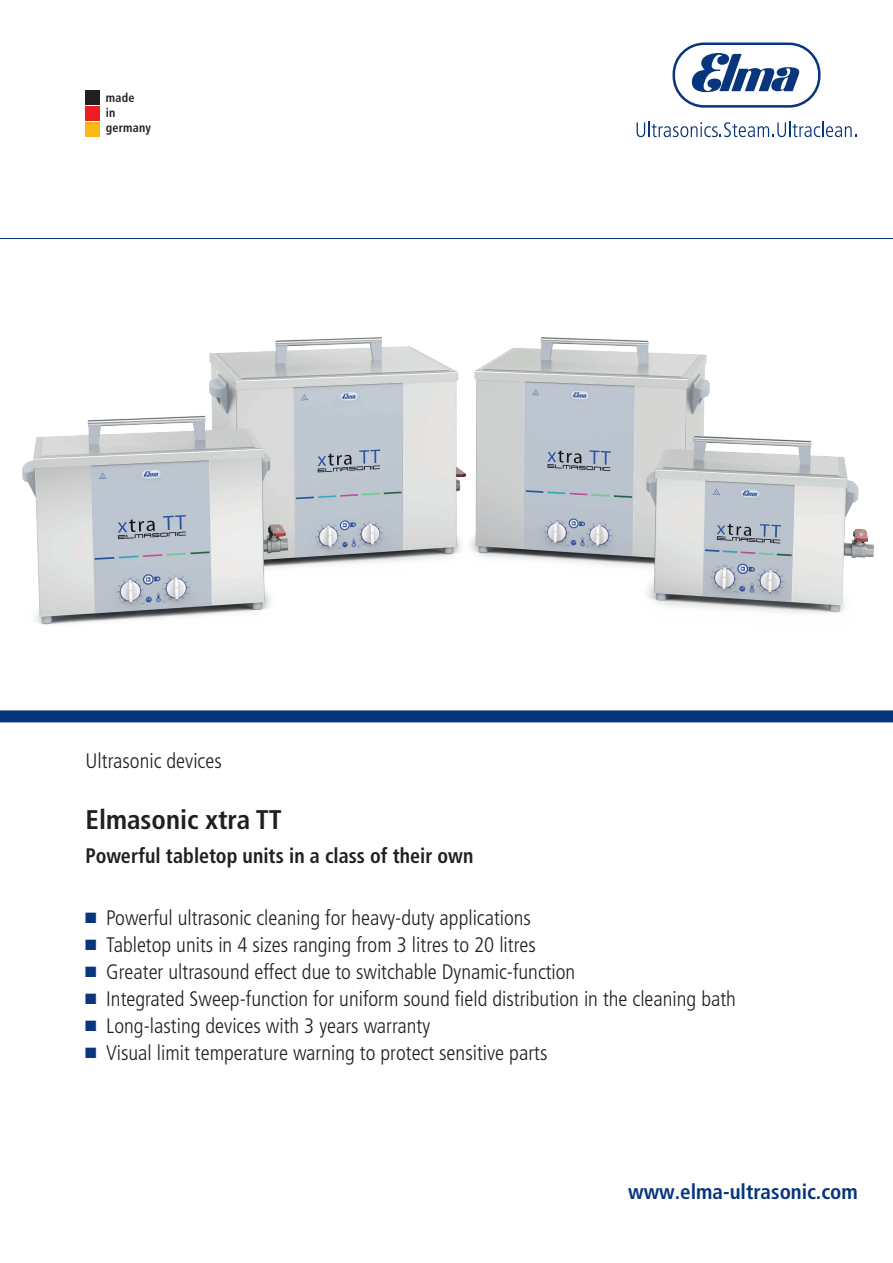
<style>
.page{position:relative;width:893px;height:1263px;background:#fff}
.page>*{position:absolute;margin:0;border:0;box-sizing:border-box;transform-origin:0 0}
.Fru_67_18{font:700 condensed 27px "Frutiger LT Pro";color:#231f20}
.Fru_47_14{font:300 condensed 21px "Frutiger LT Pro";color:#231f20}
.Fru_67_14{font:700 condensed 21px "Frutiger LT Pro";color:#231f20;scale:.95 1}
.WWW{font:700 condensed 21px "Frutiger LT Pro";color:#08357c}
.t1{font:700 condensed 12.6px "Frutiger LT Pro";letter-spacing:.02em;color:#231f20;scale:.96 1}
</style>
<div class="page">
<img style="left:22px;top:337px;width:852px;height:288px">
<div style="left:0;top:710px;width:893px;height:12px;background:#08357c"></div>
<svg style="left:673px;top:43px;width:147px;height:65px"></svg>
<svg style="left:637px;top:121px;width:219px;height:16px"></svg>
<hr style="left:0;top:238px;width:893px;height:1px;background:#08357c">
<div style="left:85px;top:106px;width:14px;height:15px;background:#ee1d23"></div>
<div style="left:85px;top:90px;width:14px;height:14px;background:#231f20"></div>
<div style="left:85px;top:123px;width:14px;height:14px;background:#fcb814"></div>
<p class="t1" style="left:106px;top:90px;width:31px">made</p>
<p class="t1" style="left:106px;top:105px;width:11px">in</p>
<p class="t1" style="left:106px;top:120px;width:49px">germany</p>
<p class="Fru_47_14" style="left:86px;top:749px;width:138px">Ultrasonic devices</p>
<p class="Fru_67_18" style="left:86px;top:803px;width:198px">Elmasonic xtra TT</p>
<p class="Fru_67_14" style="left:86px;top:843px;width:410px">Powerful tabletop units in a class of their own</p>
<p class="Fru_47_14" style="left:106px;top:905px;width:426px">Powerful ultrasonic cleaning for heavy-duty applications</p>
<p class="Fru_47_14" style="left:106px;top:932px;width:431px">Tabletop units in 4 sizes ranging from 3 litres to 20 litres</p>
<p class="Fru_47_14" style="left:106px;top:959px;width:471px">Greater ultrasound effect due to switchable Dynamic-function</p>
<p class="Fru_47_14" style="left:106px;top:986px;width:631px">Integrated Sweep-function for uniform sound field distribution in the cleaning bath</p>
<p class="Fru_47_14" style="left:106px;top:1013px;width:325px">Long-lasting devices with 3 years warranty</p>
<p class="Fru_47_14" style="left:106px;top:1040px;width:443px">Visual limit temperature warning to protect sensitive parts</p>
<p class="WWW" style="left:628px;top:1179px;width:231px">www.elma-ultrasonic.com</p>
</div>
